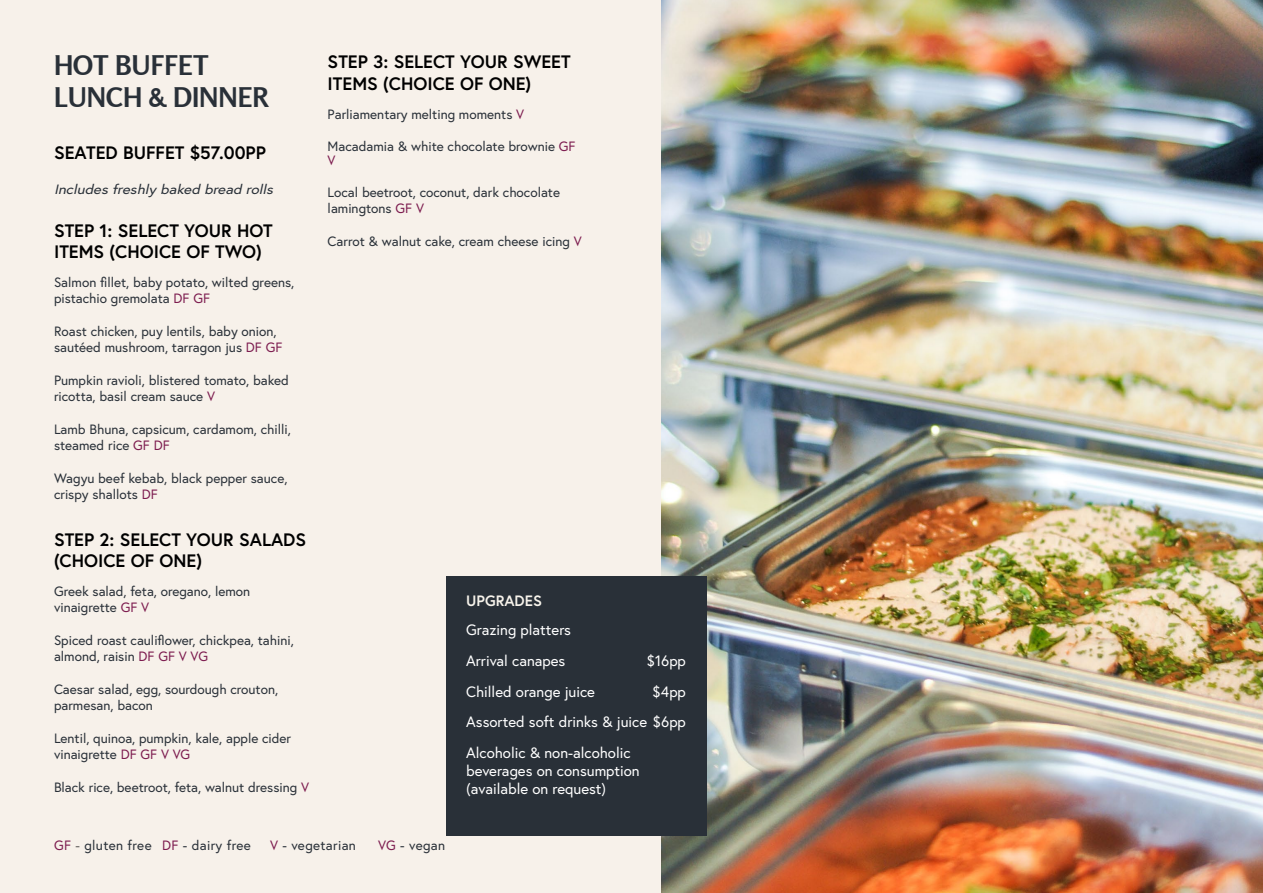
<style>
.page{position:relative;width:1263px;height:893px;background:#f7f1ea}
.page>*{position:absolute;margin:0;border:0;box-sizing:border-box;transform-origin:0 0}
.Rosario_Heading__18pt{font:700 27px/32.4px "Rosario";color:#293038}
.Menu_item_heading{font:700 18px/21.6px "Europa";color:#000}
.Body_Copy__White_text{font:15px/18px "Europa";color:#fff}
.Bold_Sub-Heading__White{font:700 15px "Europa";color:#f7f3eb}
.Menu_items__9pt{font:13.5px/16.2px "Europa";color:#293038}
.Paragraph_Style_1{font:13.5px "Europa";letter-spacing:.025em;color:#293038}
.Body_Copy__italic{font:italic 13.5px "Europa";color:#293038;scale:1.11 1}
.s1{color:#7c1b4e}
.s2{color:#615e5c}
</style>
<div class="page">
<img style="left:661px;top:0;width:602px;height:893px">
<div style="left:446px;top:576px;width:260px;height:259px;background:#293038"></div>
<p class="Rosario_Heading__18pt" style="left:54px;top:49px;width:216px">HOT BUFFET<br>LUNCH &amp; DINNER</p>
<p class="Menu_item_heading" style="left:54px;top:141px;width:213px">SEATED BUFFET $57.00PP</p>
<p class="Body_Copy__italic" style="left:54px;top:180px;width:202px">Includes freshly baked bread rolls</p>
<p class="Menu_item_heading" style="left:54px;top:219px;width:220px">STEP 1: SELECT YOUR HOT<br>ITEMS (CHOICE OF TWO)</p>
<p class="Menu_items__9pt" style="left:54px;top:274px;width:242px">Salmon fillet, baby potato, wilted greens, pistachio gremolata <span class="s1">DF GF</span></p>
<p class="Menu_items__9pt" style="left:54px;top:323px;width:230px">Roast chicken, puy lentils, baby onion, sautéed mushroom, tarragon jus <span class="s1">DF GF</span></p>
<p class="Menu_items__9pt" style="left:54px;top:372px;width:236px">Pumpkin ravioli, blistered tomato, baked ricotta, basil cream sauce <span class="s1">V</span></p>
<p class="Menu_items__9pt" style="left:54px;top:421px;width:238px">Lamb Bhuna, capsicum, cardamom, chilli, steamed rice <span class="s1">GF DF</span></p>
<p class="Menu_items__9pt" style="left:54px;top:470px;width:235px">Wagyu beef kebab, black pepper sauce, crispy shallots <span class="s1">DF</span></p>
<p class="Menu_item_heading" style="left:54px;top:528px;width:254px">STEP 2: SELECT YOUR SALADS (CHOICE OF ONE)</p>
<p class="Menu_items__9pt" style="left:54px;top:583px;width:198px">Greek salad, feta, oregano, lemon vinaigrette <span class="s1">GF V</span></p>
<p class="Menu_items__9pt" style="left:54px;top:632px;width:241px">Spiced roast cauliflower, chickpea, tahini, almond, raisin <span class="s1">DF GF V VG</span></p>
<p class="Menu_items__9pt" style="left:54px;top:681px;width:226px">Caesar salad, egg, sourdough crouton, parmesan, bacon</p>
<p class="Menu_items__9pt" style="left:54px;top:730px;width:239px">Lentil, quinoa, pumpkin, kale, apple cider vinaigrette <span class="s1">DF GF V VG</span></p>
<p class="Menu_items__9pt" style="left:54px;top:779px;width:257px">Black rice, beetroot, feta, walnut dressing <span class="s1">V</span></p>
<p class="Menu_item_heading" style="left:328px;top:50px;width:245px">STEP 3: SELECT YOUR SWEET<br>ITEMS (CHOICE OF ONE)</p>
<p class="Menu_items__9pt" style="left:328px;top:106px;width:198px">Parliamentary melting moments <span class="s1">V</span></p>
<p class="Menu_items__9pt" style="left:328px;top:140px;width:249px;line-height:13.2px">Macadamia &amp; white chocolate brownie <span class="s1">GF<br>V</span></p>
<p class="Menu_items__9pt" style="left:328px;top:184px;width:234px">Local beetroot, coconut, dark chocolate lamingtons <span class="s1">GF V</span></p>
<p class="Menu_items__9pt" style="left:328px;top:233px;width:255px">Carrot &amp; walnut cake, cream cheese icing <span class="s1">V</span></p>
<p class="Bold_Sub-Heading__White" style="left:466px;top:591px;width:77px">UPGRADES</p>
<p class="Body_Copy__White_text" style="left:466px;top:620px;width:106px">Grazing platters</p>
<p class="Body_Copy__White_text" style="left:466px;top:651px;width:101px">Arrival canapes</p>
<p class="Body_Copy__White_text" style="left:646px;top:651px;width:41px">$16pp</p>
<p class="Body_Copy__White_text" style="left:466px;top:682px;width:130px">Chilled orange juice</p>
<p class="Body_Copy__White_text" style="left:652px;top:682px;width:35px">$4pp</p>
<p class="Body_Copy__White_text" style="left:466px;top:713px;width:221px">Assorted soft drinks &amp; juice $6pp</p>
<p class="Body_Copy__White_text" style="left:466px;top:743px;width:175px">Alcoholic &amp; non-alcoholic beverages on consumption (available on request)</p>
<p class="Paragraph_Style_1" style="left:54px;top:837px;width:198px"><span class="s1">GF</span> <span class="s2">-</span> gluten free <span class="s1">DF</span> - dairy free</p>
<p class="Paragraph_Style_1" style="left:270px;top:837px;width:87px"><span class="s1">V</span> - vegetarian</p>
<p class="Paragraph_Style_1" style="left:378px;top:837px;width:69px"><span class="s1">VG</span> - vegan</p>
</div>
